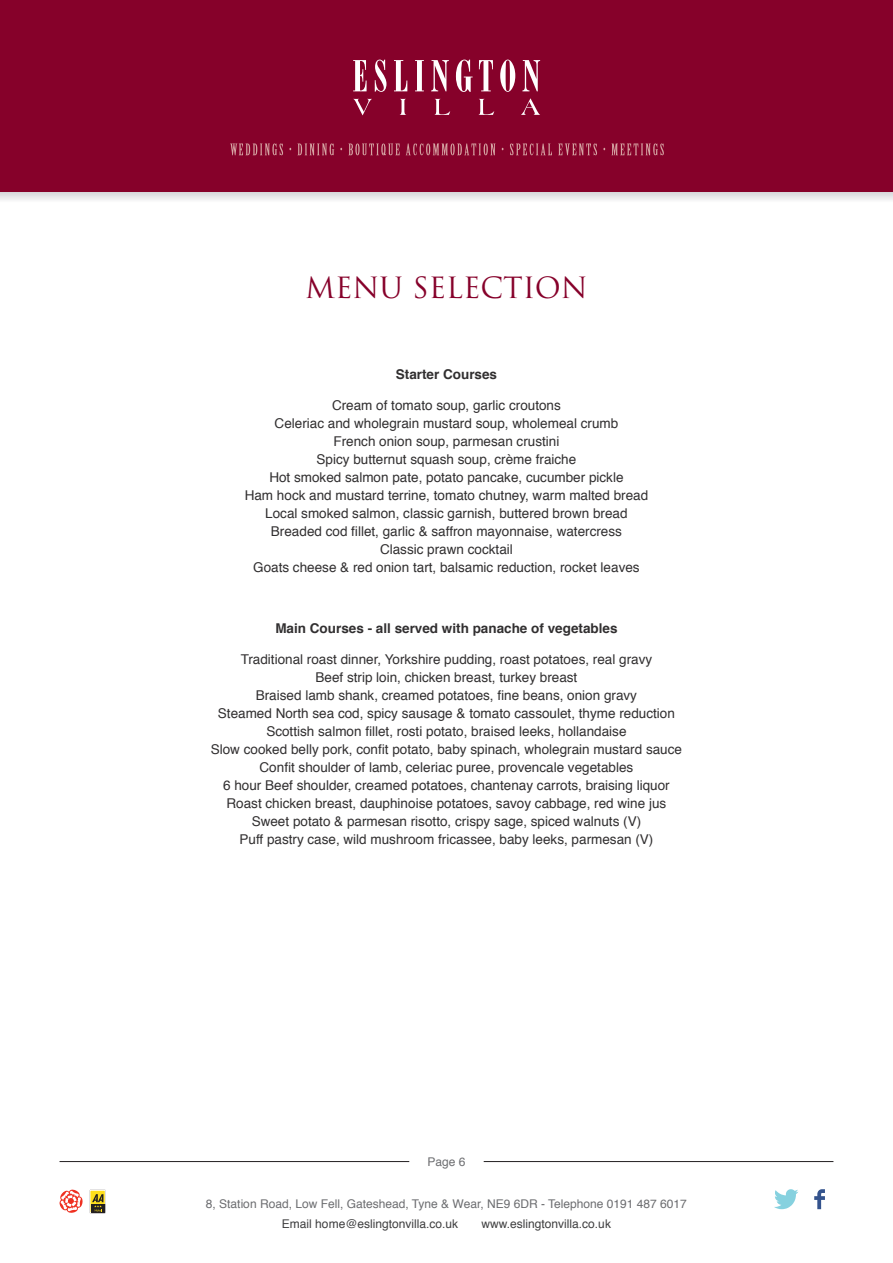
<style>
.page{position:relative;width:893px;height:1263px;background:#fff}
.page>*{position:absolute;margin:0;border:0;box-sizing:border-box;transform-origin:0 0}
.t1{font:28.5px "Trajan";color:#86012a}
.t2{font:13.5px/18px "Helvetica";color:#312f30;text-align:center}
.t3{font:700 13.5px "Helvetica";color:#312f30}
.t4{font:12px "Helvetica";color:#6c6d70}
.t5{font:12px "Helvetica";color:#3e3e3f}
</style>
<div class="page">
<svg style="left:59px;top:1189px;width:24px;height:24px"></svg>
<svg style="left:89px;top:1189px;width:17px;height:24px"></svg>
<svg style="left:774px;top:1189px;width:24px;height:20px"></svg>
<svg style="left:814px;top:1189px;width:11px;height:20px"></svg>
<hr style="left:60px;top:1161px;width:349px;height:1px;background:#231f20">
<hr style="left:484px;top:1161px;width:349px;height:1px;background:#231f20">
<svg style="left:0;top:191px;width:893px;height:9px;background:#d9cbd1"></svg>
<div style="left:0;top:0;width:893px;height:191px;background:#86012a"></div>
<svg style="left:353px;top:60px;width:14px;height:31px"></svg>
<svg style="left:375px;top:60px;width:11px;height:32px"></svg>
<svg style="left:394px;top:60px;width:13px;height:31px"></svg>
<svg style="left:415px;top:60px;width:9px;height:31px"></svg>
<svg style="left:431px;top:60px;width:18px;height:31px"></svg>
<svg style="left:456px;top:60px;width:17px;height:32px"></svg>
<svg style="left:479px;top:60px;width:14px;height:31px"></svg>
<svg style="left:500px;top:60px;width:15px;height:32px"></svg>
<svg style="left:522px;top:60px;width:18px;height:31px"></svg>
<svg style="left:353px;top:99px;width:19px;height:16px"></svg>
<svg style="left:400px;top:99px;width:6px;height:16px"></svg>
<svg style="left:434px;top:99px;width:16px;height:16px"></svg>
<svg style="left:479px;top:99px;width:15px;height:16px"></svg>
<svg style="left:521px;top:98px;width:19px;height:17px"></svg>
<svg style="left:230px;top:144px;width:53px;height:11px"></svg>
<svg style="left:297px;top:144px;width:37px;height:11px"></svg>
<svg style="left:348px;top:144px;width:52px;height:11px"></svg>
<svg style="left:406px;top:144px;width:89px;height:11px"></svg>
<svg style="left:510px;top:144px;width:42px;height:11px"></svg>
<svg style="left:558px;top:144px;width:39px;height:11px"></svg>
<svg style="left:611px;top:144px;width:53px;height:11px"></svg>
<h1 class="t1" style="left:305px;top:270px;width:284px">MENU SELECTION</h1>
<p class="t3" style="left:396px;top:363px;width:103px">Starter Courses</p>
<p class="t2" style="left:245px;top:396px;width:405px">Cream of tomato soup, garlic croutons<br>Celeriac and wholegrain mustard soup, wholemeal crumb<br>French onion soup, parmesan crustini<br>Spicy butternut squash soup, crème fraiche<br>Hot smoked salmon pate, potato pancake, cucumber pickle<br>Ham hock and mustard terrine, tomato chutney, warm malted bread Local smoked salmon, classic garnish, buttered brown bread Breaded cod fillet, garlic &amp; saffron mayonnaise, watercress<br>Classic prawn cocktail<br>Goats cheese &amp; red onion tart, balsamic reduction, rocket leaves</p>
<p class="t3" style="left:275px;top:618px;width:344px">Main Courses - all served with panache of vegetables</p>
<p class="t2" style="left:211px;top:651px;width:473px">Traditional roast dinner, Yorkshire pudding, roast potatoes, real gravy<br>Beef strip loin, chicken breast, turkey breast<br>Braised lamb shank, creamed potatoes, fine beans, onion gravy<br>Steamed North sea cod, spicy sausage &amp; tomato cassoulet, thyme reduction Scottish salmon fillet, rosti potato, braised leeks, hollandaise<br>Slow cooked belly pork, confit potato, baby spinach, wholegrain mustard sauce Confit shoulder of lamb, celeriac puree, provencale vegetables<br>6 hour Beef shoulder, creamed potatoes, chantenay carrots, braising liquor Roast chicken breast, dauphinoise potatoes, savoy cabbage, red wine jus Sweet potato &amp; parmesan risotto, crispy sage, spiced walnuts (V)<br>Puff pastry case, wild mushroom fricassee, baby leeks, parmesan (V)</p>
<p class="t4" style="left:427px;top:1152px;width:40px">Page 6</p>
<p class="t4" style="left:206px;top:1195px;width:482px">8, Station Road, Low Fell, Gateshead, Tyne &amp; Wear, NE9 6DR - Telephone 0191 487 6017</p>
<p class="t5" style="left:282px;top:1214px;width:178px">Email home@eslingtonvilla.co.uk</p>
<p class="t5" style="left:482px;top:1214px;width:131px">www.eslingtonvilla.co.uk</p>
</div>
